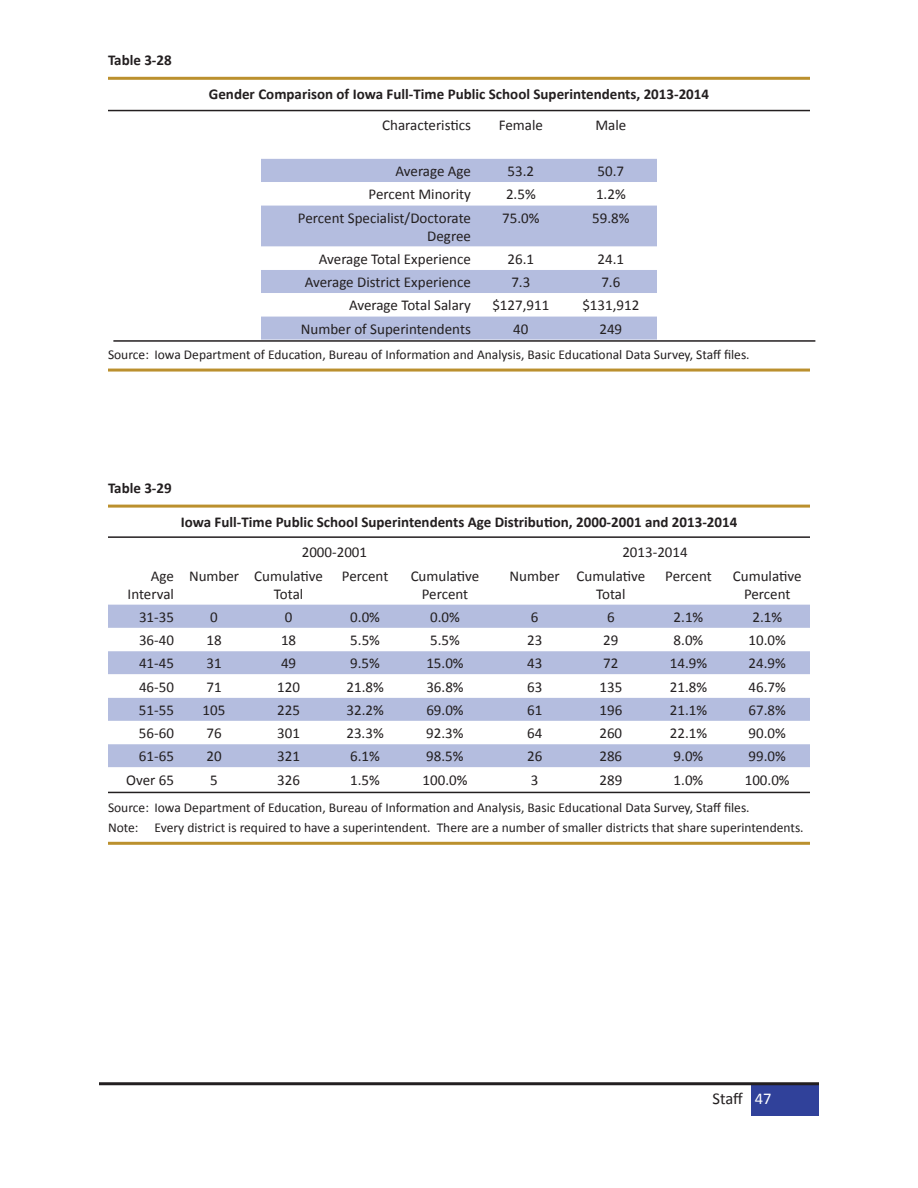
<style>
.page{position:relative;width:918px;height:1188px;background:#fff}
.page>*{position:absolute;margin:0;border:0;box-sizing:border-box;transform-origin:0 0}
.t1{font:16.5px "Calibri";letter-spacing:-.005em;color:#231f20}
.t2{font:15px/18px "Calibri";color:#231f20;text-align:right}
.table_-_title{font:700 15px "Calibri";color:#231f20}
.table_-_head{font:700 15px "Calibri";color:#231f20}
.table_-_notes{font:13.5px "Calibri";color:#231f20}
.s1{color:#fff}
</style>
<div class="page">
<hr style="left:108px;top:77px;width:702px;height:3px;background:#bb902e">
<hr style="left:108px;top:369px;width:702px;height:3px;background:#bb902e">
<hr style="left:108px;top:505px;width:702px;height:3px;background:#bb902e">
<hr style="left:108px;top:792px;width:702px;height:1px;background:#231f20">
<hr style="left:108px;top:842px;width:702px;height:3px;background:#bb902e">
<div style="left:261px;top:159px;width:396px;height:181px;background:#b4bddf"></div>
<svg style="left:261px;top:182px;width:396px;height:134px"></svg>
<div style="left:108px;top:605px;width:702px;height:23px;background:#b4bddf"></div>
<svg style="left:108px;top:651px;width:702px;height:117px;fill:#b4bddf"></svg>
<hr style="left:113px;top:340px;width:702px;height:2px;background:#231f20">
<hr style="left:108px;top:110px;width:702px;height:1px;background:#231f20">
<hr style="left:108px;top:536px;width:702px;height:2px;background:#231f20">
<div style="left:751px;top:1085px;width:68px;height:30px;background:#30419a"></div>
<hr style="left:99px;top:1082px;width:720px;height:3px;background:#231f20">
<p class="table_-_head" style="left:108px;top:51px;width:65px">Table 3-28</p>
<p class="table_-_title" style="left:209px;top:85px;width:502px">Gender Comparison of Iowa Full-Time Public School Superintendents, 2013-2014</p>
<p class="t2" style="left:382px;top:116px;width:90px">Characteristics</p>
<p class="t2" style="left:499px;top:116px;width:46px">Female</p>
<p class="t2" style="left:595px;top:116px;width:32px">Male</p>
<p class="t2" style="left:396px;top:162px;width:77px">Average Age</p>
<p class="t2" style="left:508px;top:162px;width:28px">53.2</p>
<p class="t2" style="left:598px;top:162px;width:28px">50.7</p>
<p class="t2" style="left:369px;top:185px;width:104px">Percent Minority</p>
<p class="t2" style="left:506px;top:185px;width:31px">2.5%</p>
<p class="t2" style="left:596px;top:185px;width:31px">1.2%</p>
<p class="t2" style="left:298px;top:209px;width:175px">Percent Specialist/Doctorate<br>Degree</p>
<p class="t2" style="left:502px;top:209px;width:39px">75.0%</p>
<p class="t2" style="left:592px;top:209px;width:39px">59.8%</p>
<p class="t2" style="left:319px;top:250px;width:154px">Average Total Experience</p>
<p class="t2" style="left:508px;top:250px;width:28px">26.1</p>
<p class="t2" style="left:598px;top:250px;width:28px">24.1</p>
<p class="t2" style="left:305px;top:273px;width:168px">Average District Experience</p>
<p class="t2" style="left:511px;top:273px;width:20px">7.3</p>
<p class="t2" style="left:601px;top:273px;width:20px">7.6</p>
<p class="t2" style="left:349px;top:296px;width:123px">Average Total Salary</p>
<p class="t2" style="left:492px;top:296px;width:58px">$127,911</p>
<p class="t2" style="left:582px;top:296px;width:58px">$131,912</p>
<p class="t2" style="left:301px;top:320px;width:172px">Number of Superintendents</p>
<p class="t2" style="left:513px;top:320px;width:17px">40</p>
<p class="t2" style="left:599px;top:320px;width:24px">249</p>
<p class="table_-_notes" style="left:108px;top:345px;width:643px">Source: Iowa Department of Education, Bureau of Information and Analysis, Basic Educational Data Survey, Staff files.</p>
<p class="table_-_head" style="left:108px;top:478px;width:65px">Table 3-29</p>
<p class="table_-_title" style="left:181px;top:513px;width:558px">Iowa Full-Time Public School Superintendents Age Distribution, 2000-2001 and 2013-2014</p>
<p class="t2" style="left:302px;top:543px;width:67px">2000-2001</p>
<p class="t2" style="left:622px;top:543px;width:67px">2013-2014</p>
<p class="t2" style="left:128px;top:567px;width:48px">Age<br>Interval</p>
<p class="t2" style="left:274px;top:567px;width:51px;text-align:left;text-indent:-85px">Number Cumulative<br>Total</p>
<p class="t2" style="left:342px;top:567px;width:48px">Percent</p>
<p class="t2" style="left:411px;top:567px;width:70px;text-align:center">Cumulative<br>Percent</p>
<p class="t2" style="left:596px;top:567px;width:51px;text-align:left;text-indent:-87px">Number Cumulative<br>Total</p>
<p class="t2" style="left:665px;top:567px;width:48px">Percent</p>
<p class="t2" style="left:733px;top:567px;width:70px;text-align:center">Cumulative<br>Percent</p>
<p class="t2" style="left:139px;top:608px;width:37px">31-35</p>
<p class="t2" style="left:210px;top:608px;width:9px">0</p>
<p class="t2" style="left:285px;top:608px;width:9px">0</p>
<p class="t2" style="left:350px;top:608px;width:31px">0.0%</p>
<p class="t2" style="left:430px;top:608px;width:31px">0.0%</p>
<p class="t2" style="left:531px;top:608px;width:9px">6</p>
<p class="t2" style="left:607px;top:608px;width:9px">6</p>
<p class="t2" style="left:674px;top:608px;width:31px">2.1%</p>
<p class="t2" style="left:752px;top:608px;width:31px">2.1%</p>
<p class="t2" style="left:139px;top:631px;width:37px">36-40</p>
<p class="t2" style="left:206px;top:631px;width:17px">18</p>
<p class="t2" style="left:281px;top:631px;width:17px">18</p>
<p class="t2" style="left:350px;top:631px;width:31px">5.5%</p>
<p class="t2" style="left:430px;top:631px;width:31px">5.5%</p>
<p class="t2" style="left:527px;top:631px;width:17px">23</p>
<p class="t2" style="left:603px;top:631px;width:17px">29</p>
<p class="t2" style="left:674px;top:631px;width:31px">8.0%</p>
<p class="t2" style="left:749px;top:631px;width:39px">10.0%</p>
<p class="t2" style="left:139px;top:654px;width:37px">41-45</p>
<p class="t2" style="left:206px;top:654px;width:17px">31</p>
<p class="t2" style="left:281px;top:654px;width:17px">49</p>
<p class="t2" style="left:350px;top:654px;width:31px">9.5%</p>
<p class="t2" style="left:426px;top:654px;width:39px">15.0%</p>
<p class="t2" style="left:527px;top:654px;width:17px">43</p>
<p class="t2" style="left:603px;top:654px;width:17px">72</p>
<p class="t2" style="left:670px;top:654px;width:39px">14.9%</p>
<p class="t2" style="left:749px;top:654px;width:39px">24.9%</p>
<p class="t2" style="left:139px;top:678px;width:37px">46-50</p>
<p class="t2" style="left:206px;top:678px;width:17px">71</p>
<p class="t2" style="left:277px;top:678px;width:24px">120</p>
<p class="t2" style="left:346px;top:678px;width:39px">21.8%</p>
<p class="t2" style="left:426px;top:678px;width:39px">36.8%</p>
<p class="t2" style="left:527px;top:678px;width:17px">63</p>
<p class="t2" style="left:599px;top:678px;width:24px">135</p>
<p class="t2" style="left:670px;top:678px;width:39px">21.8%</p>
<p class="t2" style="left:749px;top:678px;width:39px">46.7%</p>
<p class="t2" style="left:139px;top:701px;width:37px">51-55</p>
<p class="t2" style="left:203px;top:701px;width:24px">105</p>
<p class="t2" style="left:277px;top:701px;width:24px">225</p>
<p class="t2" style="left:346px;top:701px;width:39px">32.2%</p>
<p class="t2" style="left:426px;top:701px;width:39px">69.0%</p>
<p class="t2" style="left:527px;top:701px;width:17px">61</p>
<p class="t2" style="left:599px;top:701px;width:24px">196</p>
<p class="t2" style="left:670px;top:701px;width:39px">21.1%</p>
<p class="t2" style="left:749px;top:701px;width:39px">67.8%</p>
<p class="t2" style="left:139px;top:724px;width:37px">56-60</p>
<p class="t2" style="left:206px;top:724px;width:17px">76</p>
<p class="t2" style="left:277px;top:724px;width:24px">301</p>
<p class="t2" style="left:346px;top:724px;width:39px">23.3%</p>
<p class="t2" style="left:426px;top:724px;width:39px">92.3%</p>
<p class="t2" style="left:527px;top:724px;width:17px">64</p>
<p class="t2" style="left:599px;top:724px;width:24px">260</p>
<p class="t2" style="left:670px;top:724px;width:39px">22.1%</p>
<p class="t2" style="left:749px;top:724px;width:39px">90.0%</p>
<p class="t2" style="left:139px;top:747px;width:37px">61-65</p>
<p class="t2" style="left:206px;top:747px;width:17px">20</p>
<p class="t2" style="left:277px;top:747px;width:24px">321</p>
<p class="t2" style="left:350px;top:747px;width:31px">6.1%</p>
<p class="t2" style="left:426px;top:747px;width:39px">98.5%</p>
<p class="t2" style="left:527px;top:747px;width:17px">26</p>
<p class="t2" style="left:599px;top:747px;width:24px">286</p>
<p class="t2" style="left:674px;top:747px;width:31px">9.0%</p>
<p class="t2" style="left:749px;top:747px;width:39px">99.0%</p>
<p class="t2" style="left:126px;top:771px;width:49px">Over 65</p>
<p class="t2" style="left:210px;top:771px;width:9px">5</p>
<p class="t2" style="left:277px;top:771px;width:24px">326</p>
<p class="t2" style="left:350px;top:771px;width:31px">1.5%</p>
<p class="t2" style="left:423px;top:771px;width:46px">100.0%</p>
<p class="t2" style="left:531px;top:771px;width:9px">3</p>
<p class="t2" style="left:599px;top:771px;width:24px">289</p>
<p class="t2" style="left:674px;top:771px;width:31px">1.0%</p>
<p class="t2" style="left:745px;top:771px;width:46px">100.0%</p>
<p class="table_-_notes" style="left:108px;top:798px;width:643px">Source: Iowa Department of Education, Bureau of Information and Analysis, Basic Educational Data Survey, Staff files.</p>
<p class="table_-_notes" style="left:108px;top:819px;width:697px">Note: Every district is required to have a superintendent. There are a number of smaller districts that share superintendents.</p>
<p class="t1" style="left:713px;top:1088px;width:61px">Staff <span class="s1">47</span></p>
</div>
